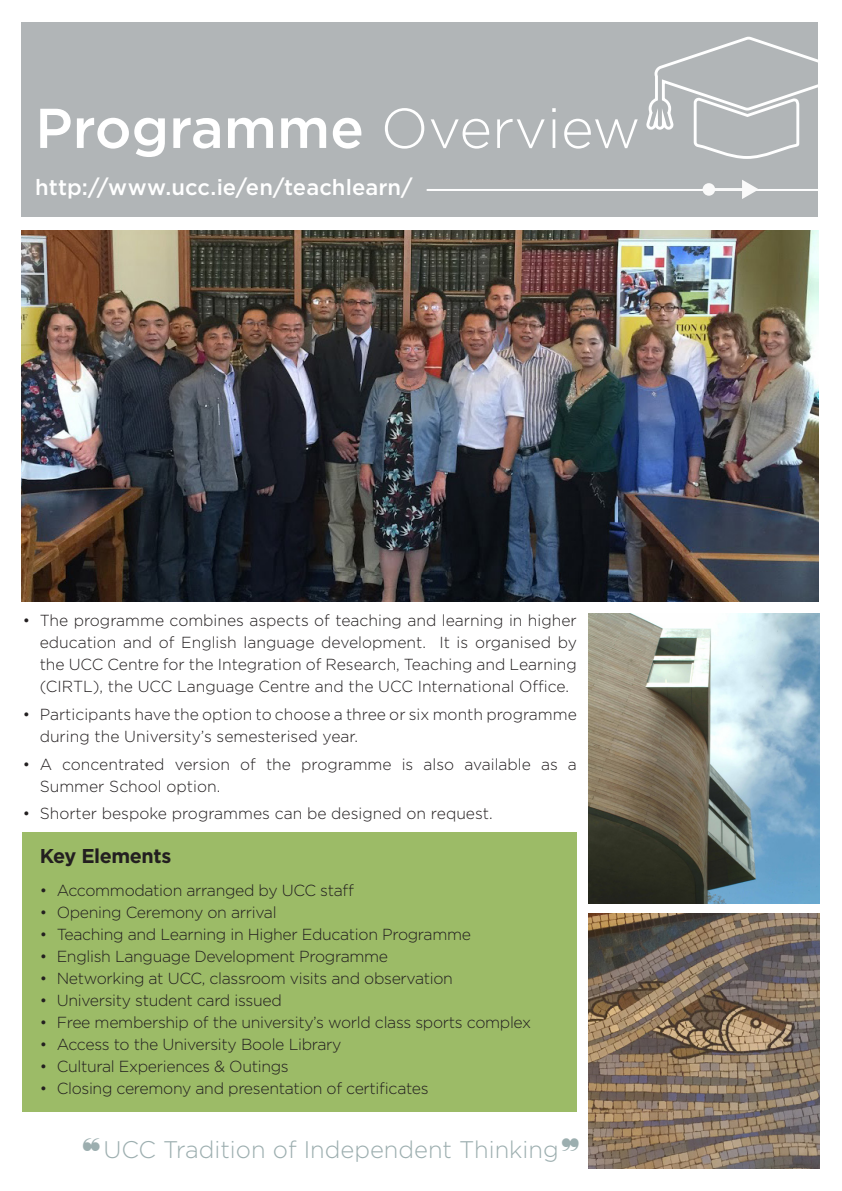
<style>
.page{position:relative;width:842px;height:1191px;background:#fff}
.page>*{position:absolute;margin:0;border:0;box-sizing:border-box;transform-origin:0 0}
.t1{font:500 56px "Gotham";color:#fff}
.t2{font:300 24px "Gotham";color:#9caeaf}
.t3{font:500 22px "Gotham";letter-spacing:.005em;color:#fff}
.t4{font:700 20px "Gotham";letter-spacing:-.02em;color:#231f20}
.t5{font:300 16px/22px "Gotham";letter-spacing:-.02em;color:#231f20;text-align:justify}
.t6{font:300 16px/22px "Gotham";color:#231f20}
.s1{font-weight:300}
</style>
<div class="page">
<div style="left:23px;top:832px;width:554px;height:279px;background:#9cbb67"></div>
<div style="left:21px;top:23px;width:797px;height:194px;background:#b1b5b7"></div>
<hr style="left:427px;top:189px;width:391px;height:2px;background:#fff">
<svg style="left:702px;top:180px;width:56px;height:19px"></svg>
<img style="left:21px;top:231px;width:797px;height:370px">
<img style="left:588px;top:914px;width:231px;height:254px">
<svg style="left:646px;top:36px;width:172px;height:123px"></svg>
<img style="left:588px;top:613px;width:231px;height:290px">
<p class="t1" style="left:35px;top:91px;width:607px">Programme <span class="s1">Overview</span></p>
<p class="t3" style="left:35px;top:173px;width:379px">http://www.ucc.ie/en/teachlearn/</p>
<p class="t5" style="left:40px;top:609px;width:539px;text-indent:-17px">• The programme combines aspects of teaching and learning in higher education and of English language development. It is organised by the UCC Centre for the Integration of Research, Teaching and Learning (CIRTL), the UCC Language Centre and the UCC International Office.</p>
<p class="t6" style="left:40px;top:703px;width:539px;text-indent:-17px">• Participants have the option to choose a three or six month programme during the University’s semesterised year.</p>
<p class="t6" style="left:40px;top:752px;width:539px;text-indent:-17px">• A concentrated version of the programme is also available as a<br>Summer School option.</p>
<p class="t6" style="left:23px;top:802px;width:471px">• Shorter bespoke programmes can be designed on request.</p>
<p class="t4" style="left:40px;top:842px;width:133px">Key Elements</p>
<p class="t5" style="left:40px;top:878px;width:316px">• Accommodation arranged by UCC staff</p>
<p class="t5" style="left:40px;top:900px;width:238px">• Opening Ceremony on arrival</p>
<p class="t5" style="left:40px;top:922px;width:433px">• Teaching and Learning in Higher Education Programme</p>
<p class="t5" style="left:40px;top:944px;width:350px">• English Language Development Programme</p>
<p class="t5" style="left:40px;top:966px;width:415px">• Networking at UCC, classroom visits and observation</p>
<p class="t5" style="left:40px;top:988px;width:244px">• University student card issued</p>
<p class="t5" style="left:40px;top:1010px;width:493px">• Free membership of the university’s world class sports complex</p>
<p class="t5" style="left:40px;top:1032px;width:303px">• Access to the University Boole Library</p>
<p class="t5" style="left:40px;top:1054px;width:251px">• Cultural Experiences &amp; Outings</p>
<p class="t5" style="left:40px;top:1076px;width:390px">• Closing ceremony and presentation of certificates</p>
<p class="t2" style="left:82px;top:1134px;width:499px">❝UCC Tradition of Independent Thinking❞</p>
</div>
